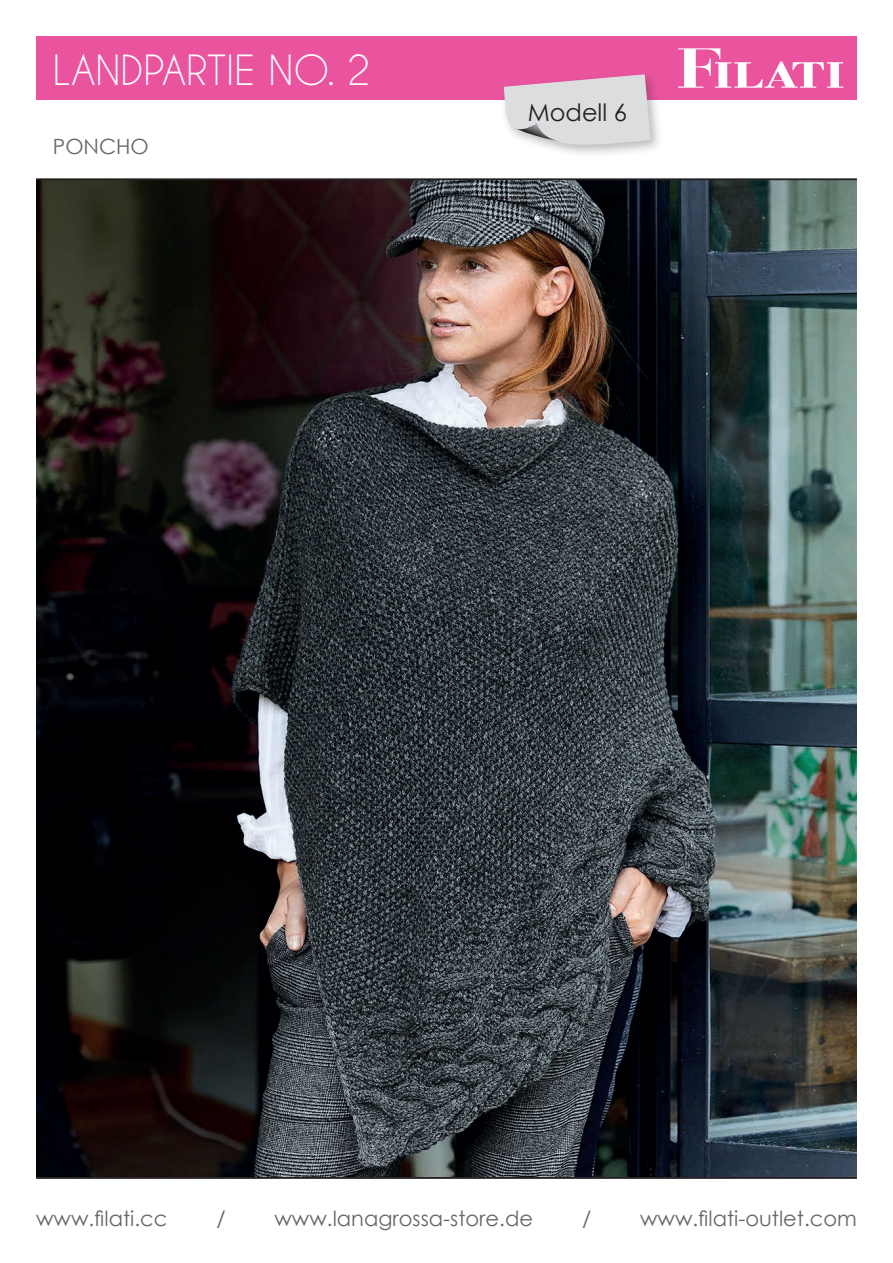
<style>
.page{position:relative;width:893px;height:1263px;background:#fff}
.page>*{position:absolute;margin:0;border:0;box-sizing:border-box;transform-origin:0 0}
.t1{font:39px "Caviar Dreams";color:#fff}
.t2{font:24px "Century Gothic";color:#231f20}
.t3{font:21px "Century Gothic";color:#67676a}
</style>
<div class="page">
<img style="left:36px;top:180px;width:821px;height:997px">
<hr style="left:36px;top:1177px;width:821px;height:1px;background:#231f20">
<hr style="left:36px;top:179px;width:821px;height:1px;background:#231f20">
<div style="left:36px;top:36px;width:821px;height:64px;background:#ea549f"></div>
<svg style="left:678px;top:48px;width:165px;height:40px"></svg>
<div style="left:499px;top:70px;width:165px;height:88px;background:#231f20;opacity:.3"></div>
<svg style="left:504px;top:74px;width:147px;height:76px"></svg>
<div style="left:722px;top:44px;width:123px;height:17px;background:#ea549f"></div>
<h1 class="t1" style="left:53px;top:47px;width:319px">LANDPARTIE NO. 2</h1>
<p class="t3" style="left:53px;top:131px;width:97px">PONCHO</p>
<p class="t2" style="left:528px;top:96px;width:101px">Modell 6</p>
<p class="t3" style="left:36px;top:1204px;width:133px">www.filati.cc</p>
<p class="t3" style="left:216px;top:1204px;width:11px">/</p>
<p class="t3" style="left:274px;top:1204px;width:260px">www.lanagrossa-store.de</p>
<p class="t3" style="left:582px;top:1204px;width:11px">/</p>
<p class="t3" style="left:640px;top:1204px;width:218px">www.filati-outlet.com</p>
</div>
